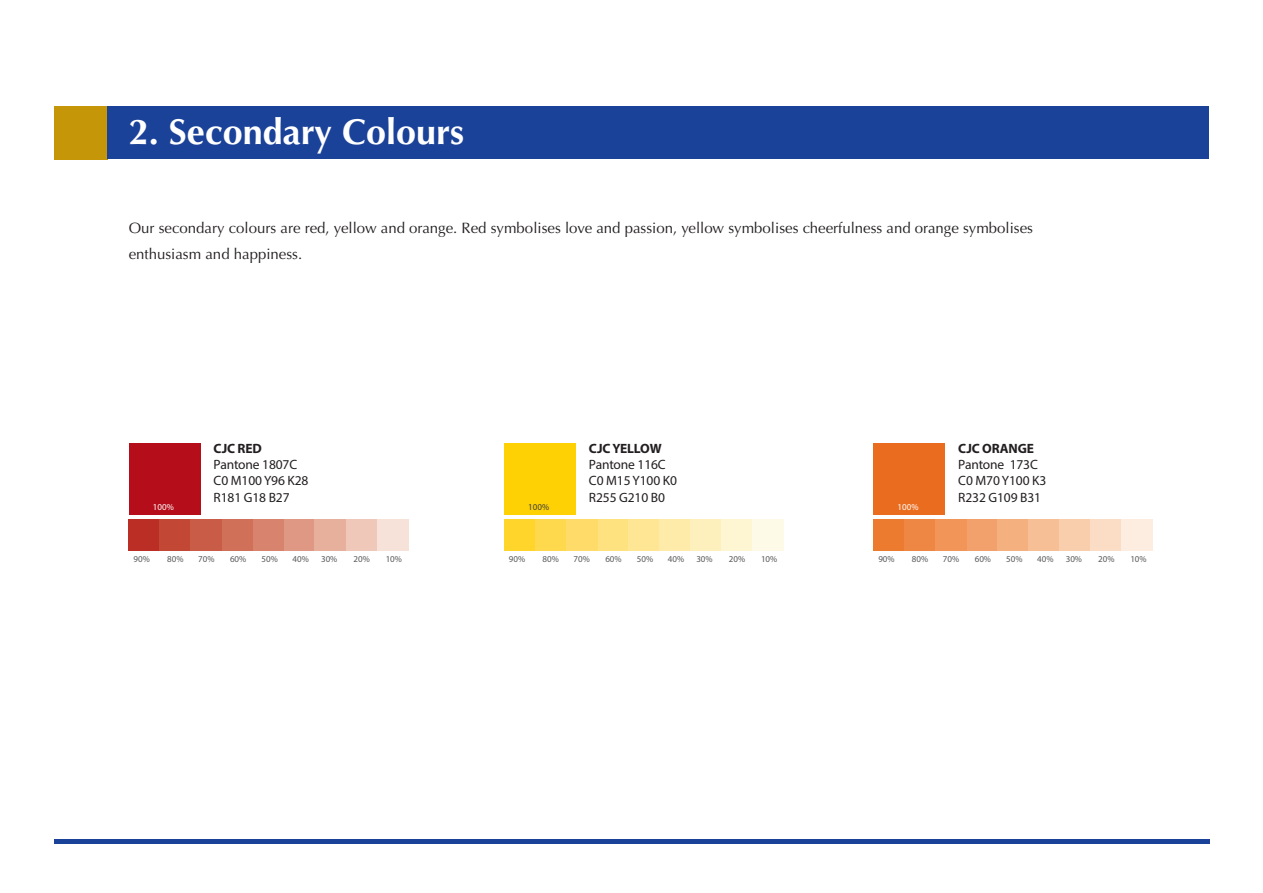
<style>
.page{position:relative;width:1263px;height:893px;background:#fff}
.page>*{position:absolute;margin:0;border:0;box-sizing:border-box;transform-origin:0 0}
.t1{font:700 36px "Optima LT Std";color:#fff}
.t2{font:15px/25.5px "Optima LT Std";color:#231f20}
.t3{font:13.5px/16.2px "Myriad Pro";letter-spacing:-.01em;color:#231f20}
.t4{font:700 13.5px "Myriad Pro";letter-spacing:-.01em;color:#231f20}
.t5{font:9px "Myriad Pro";color:#57585a}
.t6{font:9px "Myriad Pro";color:#fff}
.t7{font:9px "Myriad Pro";color:#3e3e3f}
</style>
<div class="page">
<hr style="left:54px;top:839px;width:1155px;height:4px;background:#1b4299">
<div style="left:54px;top:106px;width:53px;height:54px;background:#c49608"></div>
<div style="left:107px;top:106px;width:1102px;height:53px;background:#1b4299"></div>
<div style="left:129px;top:443px;width:71px;height:71px;background:#b50e1a"></div>
<div style="left:129px;top:519px;width:31px;height:31px;background:#bb2e26"></div>
<div style="left:160px;top:519px;width:31px;height:31px;background:#c24735"></div>
<div style="left:222px;top:519px;width:31px;height:31px;background:#d07059"></div>
<div style="left:253px;top:519px;width:31px;height:31px;background:#d7836d"></div>
<div style="left:284px;top:519px;width:31px;height:31px;background:#de9883"></div>
<div style="left:315px;top:519px;width:31px;height:31px;background:#e7b09d"></div>
<div style="left:346px;top:519px;width:31px;height:31px;background:#efc8b9"></div>
<div style="left:377px;top:519px;width:31px;height:31px;background:#f7e2d9"></div>
<div style="left:191px;top:519px;width:31px;height:31px;background:#c95c47"></div>
<div style="left:504px;top:443px;width:72px;height:71px;background:#fed105"></div>
<div style="left:504px;top:519px;width:31px;height:31px;background:#ffd52c"></div>
<div style="left:535px;top:519px;width:31px;height:31px;background:#fed84d"></div>
<div style="left:597px;top:519px;width:31px;height:31px;background:#ffe280"></div>
<div style="left:628px;top:519px;width:31px;height:31px;background:#ffe694"></div>
<div style="left:659px;top:519px;width:31px;height:31px;background:#ffeba9"></div>
<div style="left:690px;top:519px;width:31px;height:31px;background:#fef0bc"></div>
<div style="left:721px;top:519px;width:31px;height:31px;background:#fef5d2"></div>
<div style="left:752px;top:519px;width:31px;height:31px;background:#fefae8"></div>
<div style="left:566px;top:519px;width:31px;height:31px;background:#ffdc69"></div>
<div style="left:873px;top:443px;width:72px;height:71px;background:#ea6d1f"></div>
<div style="left:873px;top:519px;width:31px;height:31px;background:#ec7b30"></div>
<div style="left:904px;top:519px;width:31px;height:31px;background:#ee8743"></div>
<div style="left:967px;top:519px;width:31px;height:31px;background:#f3a16c"></div>
<div style="left:998px;top:519px;width:31px;height:31px;background:#f5b080"></div>
<div style="left:1029px;top:519px;width:31px;height:31px;background:#f7bf96"></div>
<div style="left:1059px;top:519px;width:32px;height:31px;background:#f9cead"></div>
<div style="left:1091px;top:519px;width:31px;height:31px;background:#fbddc5"></div>
<div style="left:1122px;top:519px;width:31px;height:31px;background:#fdede0"></div>
<div style="left:935px;top:519px;width:32px;height:31px;background:#f19559"></div>
<h1 class="t1" style="left:129px;top:111px;width:337px">2. Secondary Colours</h1>
<p class="t2" style="left:129px;top:216px;width:906px">Our secondary colours are red, yellow and orange. Red symbolises love and passion, yellow symbolises cheerfulness and orange symbolises enthusiasm and happiness.</p>
<p class="t6" style="left:153px;top:501px;width:22px">100%</p>
<p class="t4" style="left:214px;top:440px;width:50px">CJC RED</p>
<p class="t3" style="left:214px;top:456px;width:96px">Pantone 1807C<br>C0 M100 Y96 K28<br>R181 G18 B27</p>
<p class="t7" style="left:528px;top:501px;width:22px">100%</p>
<p class="t4" style="left:589px;top:440px;width:74px">CJC YELLOW</p>
<p class="t3" style="left:589px;top:456px;width:89px">Pantone 116C<br>C0 M15 Y100 K0<br>R255 G210 B0</p>
<p class="t6" style="left:897px;top:501px;width:22px">100%</p>
<p class="t4" style="left:958px;top:440px;width:77px">CJC ORANGE</p>
<p class="t3" style="left:958px;top:456px;width:89px">Pantone 173C<br>C0 M70 Y100 K3<br>R232 G109 B31</p>
<p class="t5" style="left:134px;top:553px;width:18px">90%</p>
<p class="t5" style="left:167px;top:553px;width:18px">80%</p>
<p class="t5" style="left:198px;top:553px;width:18px">70%</p>
<p class="t5" style="left:230px;top:553px;width:18px">60%</p>
<p class="t5" style="left:261px;top:553px;width:18px">50%</p>
<p class="t5" style="left:293px;top:553px;width:18px">40%</p>
<p class="t5" style="left:321px;top:553px;width:18px">30%</p>
<p class="t5" style="left:353px;top:553px;width:18px">20%</p>
<p class="t5" style="left:386px;top:553px;width:18px">10%</p>
<p class="t5" style="left:509px;top:553px;width:18px">90%</p>
<p class="t5" style="left:542px;top:553px;width:18px">80%</p>
<p class="t5" style="left:574px;top:553px;width:18px">70%</p>
<p class="t5" style="left:605px;top:553px;width:18px">60%</p>
<p class="t5" style="left:637px;top:553px;width:18px">50%</p>
<p class="t5" style="left:668px;top:553px;width:18px">40%</p>
<p class="t5" style="left:696px;top:553px;width:18px">30%</p>
<p class="t5" style="left:729px;top:553px;width:18px">20%</p>
<p class="t5" style="left:761px;top:553px;width:18px">10%</p>
<p class="t5" style="left:878px;top:553px;width:18px">90%</p>
<p class="t5" style="left:912px;top:553px;width:18px">80%</p>
<p class="t5" style="left:943px;top:553px;width:18px">70%</p>
<p class="t5" style="left:975px;top:553px;width:18px">60%</p>
<p class="t5" style="left:1006px;top:553px;width:18px">50%</p>
<p class="t5" style="left:1037px;top:553px;width:18px">40%</p>
<p class="t5" style="left:1066px;top:553px;width:18px">30%</p>
<p class="t5" style="left:1098px;top:553px;width:18px">20%</p>
<p class="t5" style="left:1130px;top:553px;width:18px">10%</p>
</div>
